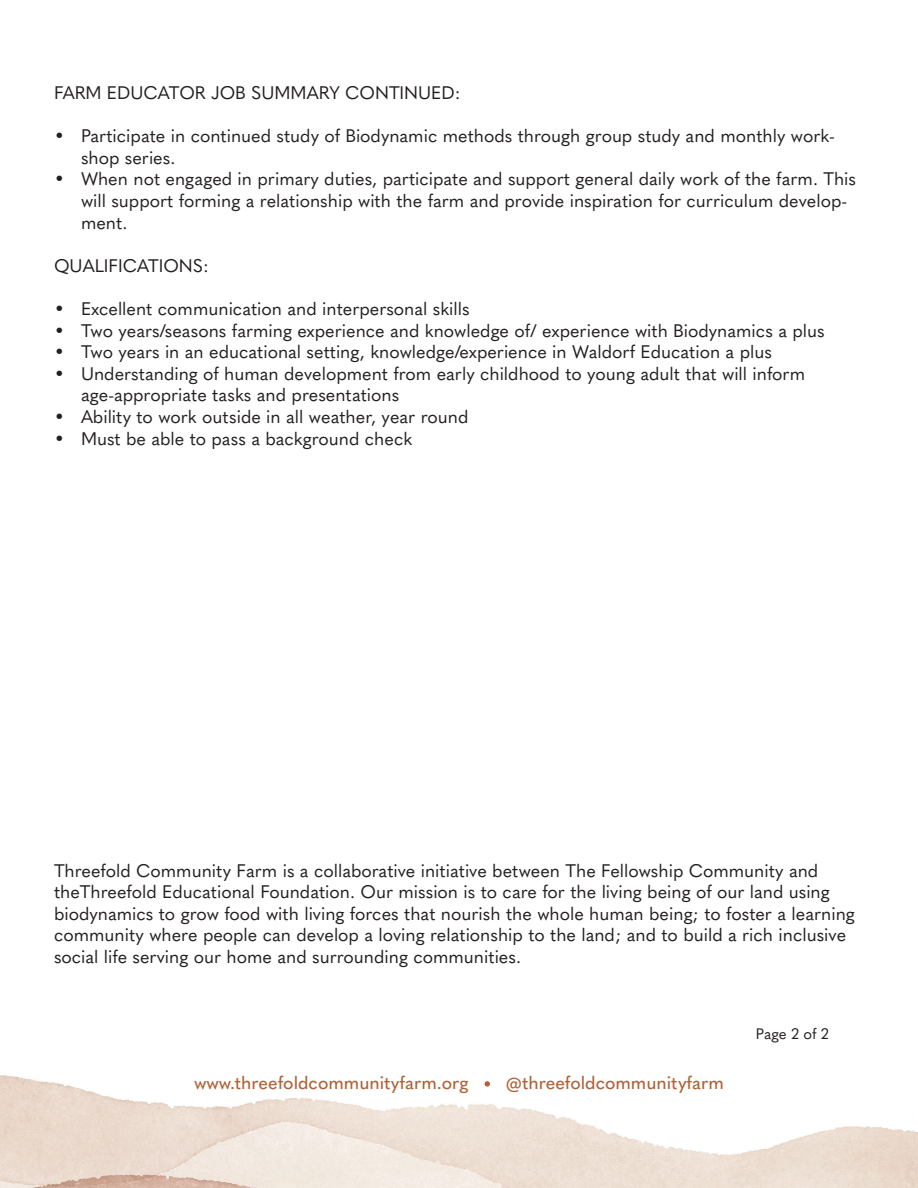
<style>
.page{position:relative;width:918px;height:1188px;background:#fff}
.page>*{position:absolute;margin:0;border:0;box-sizing:border-box;transform-origin:0 0}
.t1{font:18px/21.6px "Quasimoda";color:#231f20}
.t2{font:500 18px "Quasimoda";color:#b06136}
.t3{font:15px "Quasimoda";color:#231f20}
</style>
<div class="page">
<img style="left:0;top:1075px;width:918px;height:113px">
<svg style="left:485px;top:1081px;width:5px;height:6px"></svg>
<p class="t1" style="left:54px;top:81px;width:408px">FARM EDUCATOR JOB SUMMARY CONTINUED:</p>
<p class="t1" style="left:81px;top:124px;width:755px;text-indent:-27px">• Participate in continued study of Biodynamic methods through group study and monthly work&shy;shop series.</p>
<p class="t1" style="left:81px;top:167px;width:777px;text-indent:-27px">• When not engaged in primary duties, participate and support general daily work of the farm. This will support forming a relationship with the farm and provide inspiration for curriculum develop&shy;ment.</p>
<p class="t1" style="left:54px;top:253px;width:156px">QUALIFICATIONS:</p>
<p class="t1" style="left:54px;top:297px;width:417px">• Excellent communication and interpersonal skills</p>
<p class="t1" style="left:54px;top:318px;width:772px">• Two years/seasons farming experience and knowledge of/ experience with Biodynamics a plus</p>
<p class="t1" style="left:54px;top:340px;width:719px">• Two years in an educational setting, knowledge/experience in Waldorf Education a plus</p>
<p class="t1" style="left:81px;top:361px;width:726px;text-indent:-27px">• Understanding of human development from early childhood to young adult that will inform age-appropriate tasks and presentations</p>
<p class="t1" style="left:54px;top:405px;width:416px">• Ability to work outside in all weather, year round</p>
<p class="t1" style="left:54px;top:426px;width:360px">• Must be able to pass a background check</p>
<p class="t1" style="left:54px;top:858px;width:802px">Threefold Community Farm is a collaborative initiative between The Fellowship Community and theThreefold Educational Foundation. Our mission is to care for the living being of our land using biodynamics to grow food with living forces that nourish the whole human being; to foster a learning community where people can develop a loving relationship to the land; and to build a rich inclusive social life serving our home and surrounding communities.</p>
<p class="t2" style="left:194px;top:1069px;width:276px">www.threefoldcommunityfarm.org</p>
<p class="t2" style="left:506px;top:1069px;width:220px">@threefoldcommunityfarm</p>
<p class="t3" style="left:756px;top:1022px;width:74px">Page 2 of 2</p>
</div>
